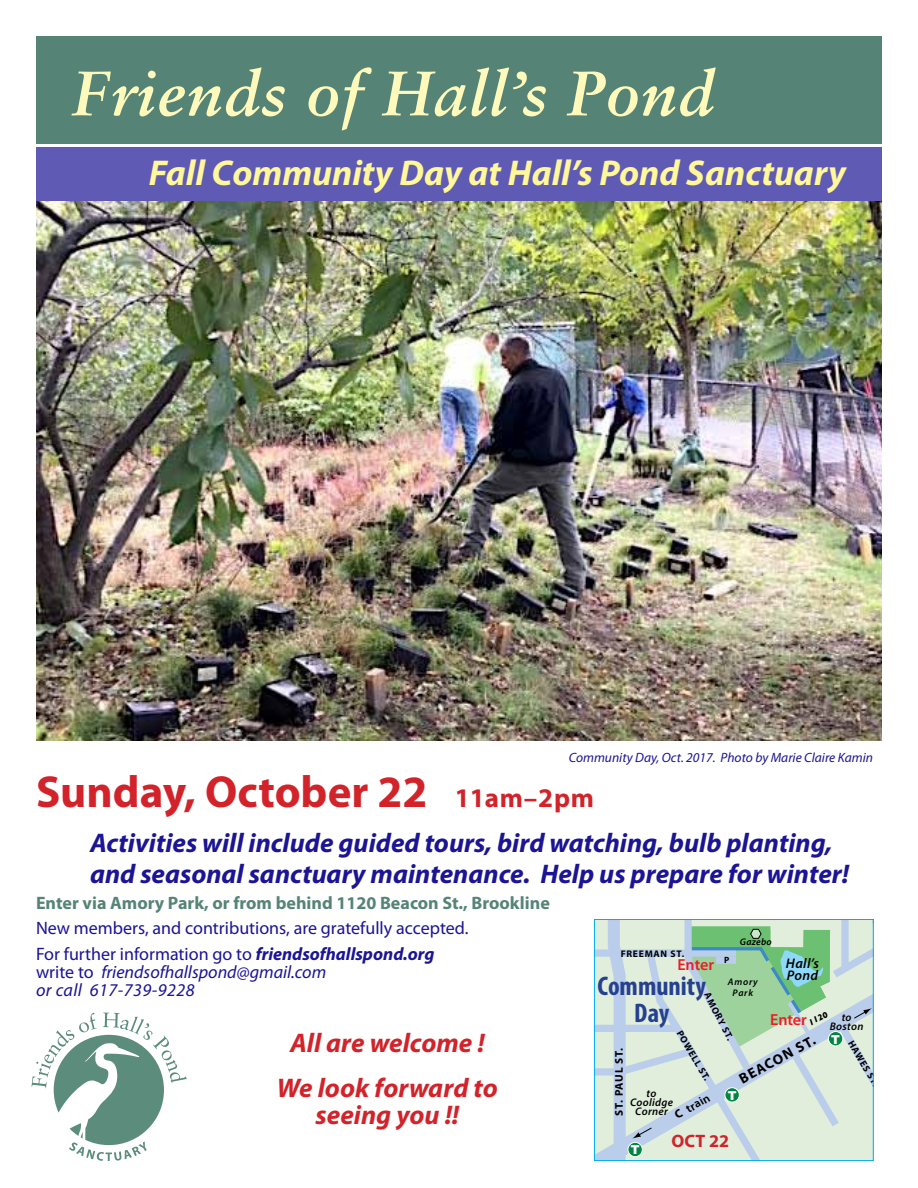
<style>
.page{position:relative;width:918px;height:1188px;background:#fff}
.page>*{position:absolute;margin:0;border:0;box-sizing:border-box;transform-origin:0 0}
.t1{font:italic 700 63px "Sabon";letter-spacing:.02em;color:#fffabc}
.t2{font:700 45px "Myriad Pro";color:#d2232a}
.t3{font:italic 700 36px "Myriad Pro";color:#fff799}
.t4{font:italic 700 27px/31.5px "Myriad Pro";color:#1b1495}
.t5{font:italic 700 27px/45px "Myriad Pro";color:#d2232a;text-align:center}
.t6{font:700 condensed 27px/27px "Myriad Pro";color:#25408f;text-align:center}
.t7{font:18px/25.5px "Myriad Pro";color:#1b1495}
.t8{font:700 18px "Myriad Pro";color:#558476}
.t9{font:italic 18px/18px "Myriad Pro";color:#1b1495}
.t10{font:700 18px "Myriad Pro";color:#d2232a}
.t11{font:600 16.05px "Myriad Pro";letter-spacing:-.005em;color:#ed1d24}
.t12{font:700 14.4px "Myriad Pro";color:#000}
.t13{font:italic 600 14.1px/12px "Myriad Pro";letter-spacing:.025em;color:#000}
.t14{font:italic 13.5px "Myriad Pro";color:#1b1495}
.t15{font:900 12.3px "Arial";color:#fff}
.t16{font:600 12px "Myriad Pro";color:#000}
.t17{font:700 11.25px "Myriad Pro";letter-spacing:.075em;color:#000}
.t18{font:italic 600 11.1px/9px "Myriad Pro";letter-spacing:.025em;color:#000;text-align:center}
.t19{font:700 9.6px "Myriad Pro";letter-spacing:.075em;color:#000}
.t20{font:italic 600 9.6px/11.2px "Myriad Pro";letter-spacing:.065em;color:#000;text-align:center}
.t21{font:700 9px "Myriad Pro";color:#000}
.t22{font:italic 700 8.85px "Gill Sans";color:#000}
.s1{font-size:27px}
.s2{font-weight:700;font-style:italic}
.s3{font-style:normal}
.s4{font-weight:700}
</style>
<div class="page">
<div style="left:36px;top:36px;width:846px;height:108px;background:#558476"></div>
<div style="left:36px;top:147px;width:846px;height:54px;background:#5f5bb5"></div>
<img style="left:36px;top:201px;width:846px;height:540px">
<svg style="left:596px;top:921px;width:276px;height:238px;background:#c7dfd1"></svg>
<div style="left:594px;top:919px;width:280px;height:242px;border:1px solid #00aeef"></div>
<svg style="left:32px;top:1012px;width:155px;height:149px"></svg>
<h1 class="t1" style="left:72px;top:55px;width:644px">Friends of Hall’s Pond</h1>
<h3 class="t3" style="left:149px;top:149px;width:699px">Fall Community Day at Hall’s Pond Sanctuary</h3>
<p class="t14" style="left:569px;top:749px;width:306px">Community Day, Oct. 2017. Photo by Marie Claire Kamin</p>
<h2 class="t2" style="left:36px;top:762px;width:560px">Sunday, October 22 <span class="s1">11am–2pm</span></h2>
<p class="t4" style="left:90px;top:826px;width:761px">Activities will include guided tours, bird watching, bulb planting, and seasonal sanctuary maintenance. Help us prepare for winter!</p>
<p class="t8" style="left:36px;top:891px;width:515px">Enter via Amory Park, or from behind 1120 Beacon St., Brookline</p>
<p class="t7" style="left:36px;top:915px;width:434px">New members, and contributions, are gratefully accepted.<br>For further information go to <span class="s2">friendsofhallspond.org</span></p>
<p class="t9" style="left:36px;top:962px;width:292px"><span class="s3">write to</span> friendsofhallspond@gmail.com or call 617-739-9228</p>
<p class="t20" style="left:740px;top:935px;width:33px">Gazebo</p>
<p class="t19" style="left:621px;top:947px;width:65px">FREEMAN ST.</p>
<p class="t21" style="left:724px;top:954px;width:7px">P</p>
<p class="t13" style="left:786px;top:957px;width:35px">Hall’s<br>Pond</p>
<p class="t11" style="left:677px;top:954px;width:38px">Enter</p>
<p class="t6" style="left:597px;top:972px;width:110px">Community<br>Day</p>
<p class="t20" style="left:728px;top:975px;width:31px">Amory<br>Park</p>
<p class="t19" style="left:713px;top:990px;width:54px;rotate:63deg">AMORY ST.</p>
<p class="t22" style="left:807px;top:1018px;width:22px;rotate:-27deg">1120</p>
<p class="t11" style="left:770px;top:1009px;width:38px">Enter</p>
<p class="t18" style="left:830px;top:1013px;width:35px">to<br>Boston</p>
<p class="t19" style="left:685px;top:1028px;width:58px;rotate:60deg">POWELL ST.</p>
<p class="t19" style="left:856px;top:1038px;width:53px;rotate:60deg">HAWES ST.</p>
<p class="t5" style="left:277px;top:1020px;width:222px">All are welcome !<br>We look forward to</p>
<p class="t5" style="left:316px;top:1092px;width:145px">seeing you !!</p>
<p class="t15" style="left:831px;top:1030px;width:10px">T</p>
<p class="t12" style="left:736px;top:1072px;width:86px;rotate:-29deg">BEACON ST.</p>
<p class="t17" style="left:612px;top:1116px;width:70px;rotate:-90deg">ST. PAUL ST.</p>
<p class="t18" style="left:630px;top:1089px;width:44px">to<br>Coolidge<br>Corner</p>
<p class="t15" style="left:728px;top:1086px;width:10px">T</p>
<p class="t16" style="left:672px;top:1109px;width:40px;rotate:-30deg"><span class="s4">C</span> train</p>
<p class="t10" style="left:672px;top:1129px;width:59px">OCT 22</p>
<p class="t15" style="left:631px;top:1141px;width:10px">T</p>
</div>
